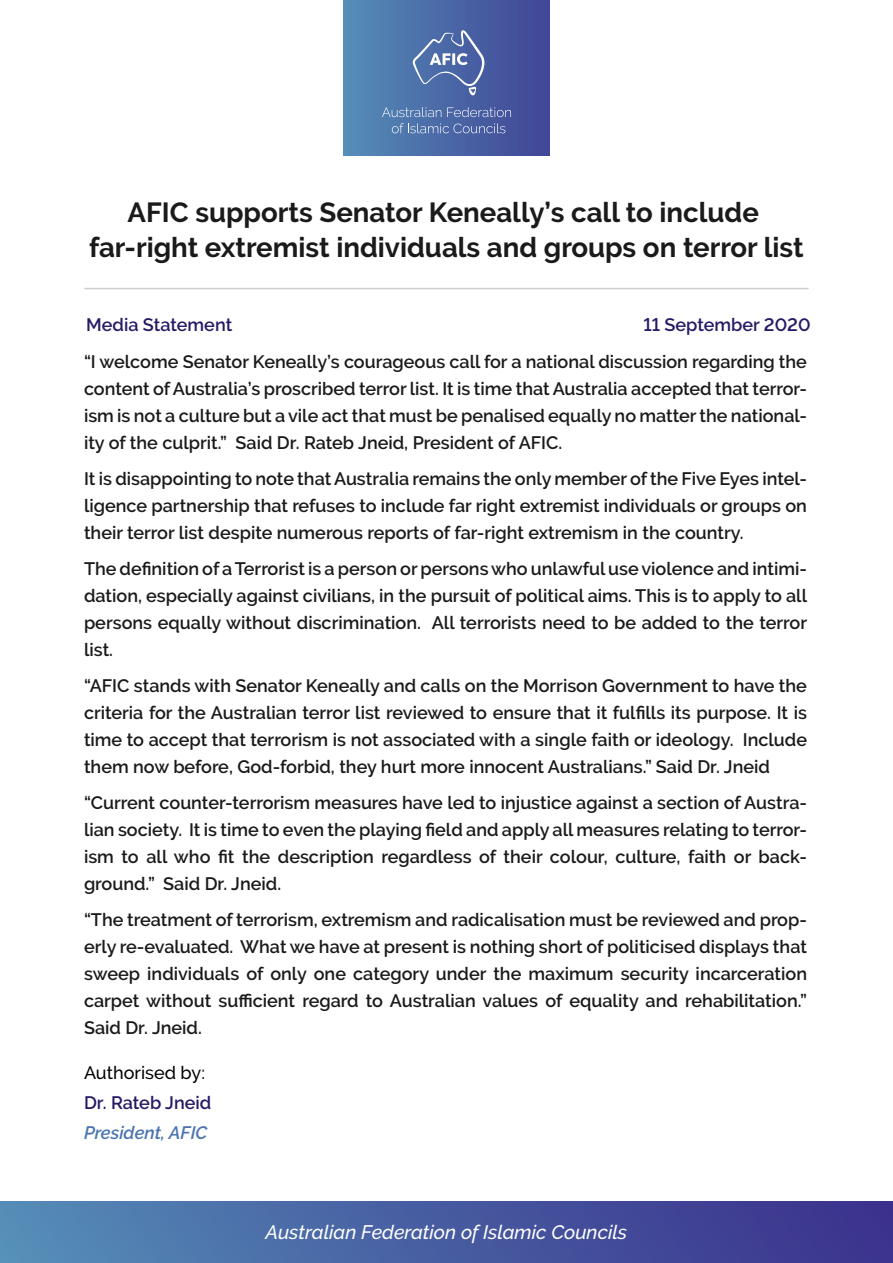
<style>
.page{position:relative;width:893px;height:1263px;background:#fff}
.page>*{position:absolute;margin:0;border:0;box-sizing:border-box;transform-origin:0 0}
.t1{font:700 27.6px/34.7px "Raleway";color:#1a1a1a;text-align:center}
.t2{font:italic 500 19.5px "Raleway";color:#fff}
.t3{font:600 18px/27px "Raleway";color:#1a1a1a;text-align:justify}
.t4{font:600 18px "Raleway";color:#281966}
.t5{font:italic 600 18px "Raleway";color:#4b74b0}
.t6{font:500 18px "Raleway";color:#000}
</style>
<div class="page">
<div style="left:344px;top:0;width:205px;height:156px;background:linear-gradient(to right,#558db7,#414596)"></div>
<svg style="left:413px;top:30px;width:71px;height:65px;background:#637cb2"></svg>
<svg style="left:382px;top:107px;width:59px;height:10px"></svg>
<svg style="left:447px;top:107px;width:64px;height:10px"></svg>
<svg style="left:392px;top:123px;width:113px;height:10px"></svg>
<div style="left:0;top:1201px;width:893px;height:62px;background:linear-gradient(to right,#558cb7,#3a2e8b)"></div>
<hr style="left:85px;top:288px;width:723px;height:1px;background:#cecece">
<h1 class="t1" style="left:89px;top:195px;width:716px">AFIC supports Senator Keneally’s call to include far-right extremist individuals and groups on terror list</h1>
<p class="t4" style="left:86px;top:314px;width:147px">Media Statement</p>
<p class="t4" style="left:643px;top:314px;width:169px">11 September 2020</p>
<p class="t3" style="left:84px;top:348px;width:725px">“I welcome Senator Keneally’s courageous call for a national discussion regarding the content of Australia’s proscribed terror list. It is time that Australia accepted that terror&shy;ism is not a culture but a vile act that must be penalised equally no matter the national&shy;ity of the culprit.” Said Dr. Rateb Jneid, President of AFIC.</p>
<p class="t3" style="left:84px;top:465px;width:725px">It is disappointing to note that Australia remains the only member of the Five Eyes intel&shy;ligence partnership that refuses to include far right extremist individuals or groups on their terror list despite numerous reports of far-right extremism in the country.</p>
<p class="t3" style="left:84px;top:555px;width:725px">The definition of a Terrorist is a person or persons who unlawful use violence and intimi&shy;dation, especially against civilians, in the pursuit of political aims. This is to apply to all persons equally without discrimination. All terrorists need to be added to the terror list.</p>
<p class="t3" style="left:84px;top:672px;width:725px">“AFIC stands with Senator Keneally and calls on the Morrison Government to have the criteria for the Australian terror list reviewed to ensure that it fulfills its purpose. It is time to accept that terrorism is not associated with a single faith or ideology. Include them now before, God-forbid, they hurt more innocent Australians.” Said Dr. Jneid</p>
<p class="t3" style="left:84px;top:789px;width:725px">“Current counter-terrorism measures have led to injustice against a section of Austra&shy;lian society. It is time to even the playing field and apply all measures relating to terror&shy;ism to all who fit the description regardless of their colour, culture, faith or back&shy;ground.” Said Dr. Jneid.</p>
<p class="t3" style="left:84px;top:906px;width:725px">“The treatment of terrorism, extremism and radicalisation must be reviewed and prop&shy;erly re-evaluated. What we have at present is nothing short of politicised displays that sweep individuals of only one category under the maximum security incarceration carpet without sufficient regard to Australian values of equality and rehabilitation.” Said Dr. Jneid.</p>
<p class="t6" style="left:84px;top:1062px;width:122px">Authorised by:</p>
<p class="t4" style="left:84px;top:1092px;width:129px">Dr. Rateb Jneid</p>
<p class="t5" style="left:84px;top:1122px;width:125px">President, AFIC</p>
<p class="t2" style="left:266px;top:1220px;width:363px">Australian Federation of Islamic Councils</p>
</div>
